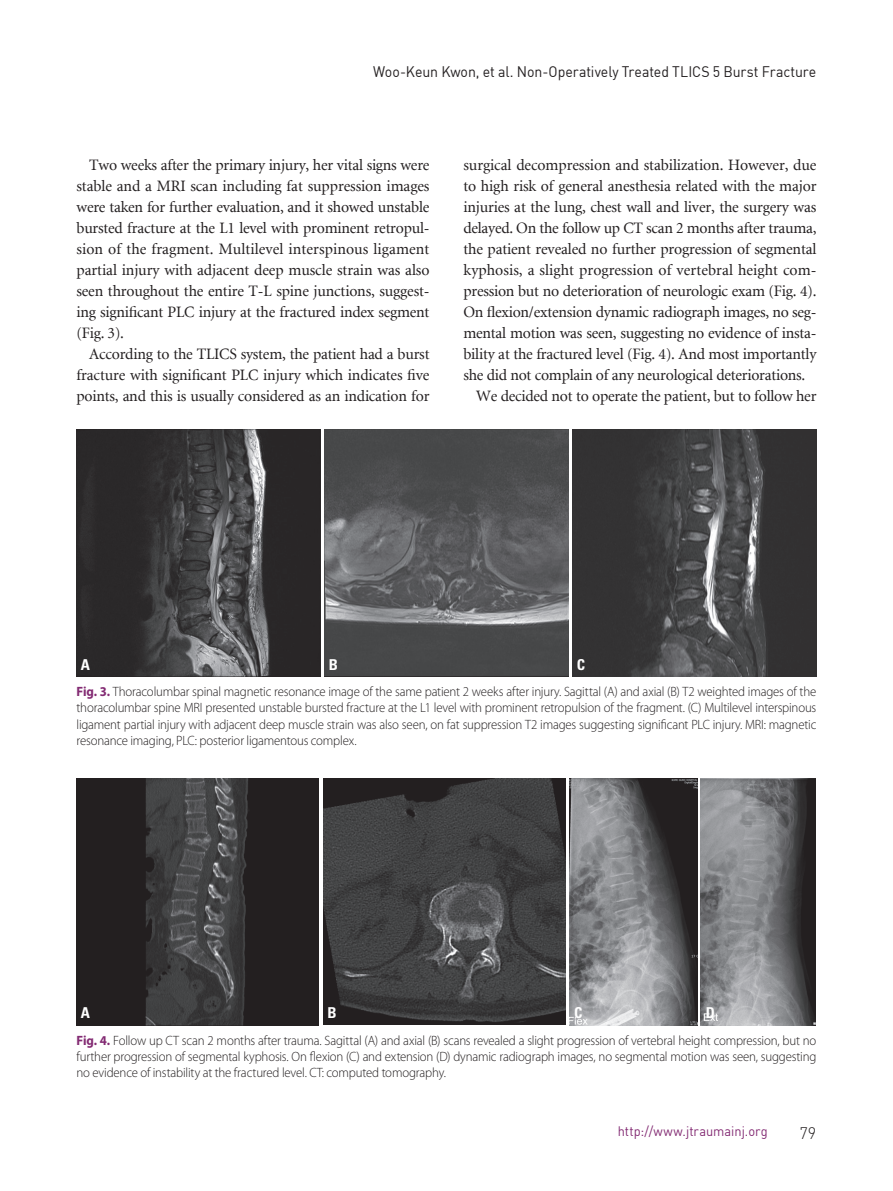
<style>
.page{position:relative;width:893px;height:1191px;background:#fff}
.page>*{position:absolute;margin:0;border:0;box-sizing:border-box;transform-origin:0 0}
.t1{font:300 16.5px "DIN Pro";color:#231f20}
.t2{font:15.75px "Minion LT";letter-spacing:-.01em;color:#231f20}
.t3{font:15px "DIN";letter-spacing:-.005em;color:#231f20;scale:.94 1}
.t4{font:700 condensed 15px "Univers LT Std";color:#fff}
.t5{font:300 13.5px/16.2px "Myriad Pro";letter-spacing:-.015em;color:#231f20;text-align:justify;scale:.95 1}
.t6{font:13.5px "DIN";color:#832b73;scale:.95 1}
.s1{font-weight:700;color:#832b73}
</style>
<div class="page">
<img style="left:77px;top:778px;width:242px;height:247px">
<img style="left:323px;top:778px;width:243px;height:246px">
<img style="left:570px;top:778px;width:127px;height:247px">
<img style="left:701px;top:778px;width:115px;height:247px">
<img style="left:77px;top:429px;width:243px;height:247px">
<img style="left:325px;top:430px;width:243px;height:246px">
<img style="left:573px;top:429px;width:243px;height:247px">
<p class="t3" style="left:373px;top:62px;width:473px">Woo-Keun Kwon, et al. Non-Operatively Treated TLICS 5 Burst Fracture</p>
<p class="t2" style="left:89px;top:157px;width:342px">Two weeks after the primary injury, her vital signs were</p>
<p class="t2" style="left:76px;top:178px;width:355px">stable and a MRI scan including fat suppression images</p>
<p class="t2" style="left:77px;top:199px;width:354px">were taken for further evaluation, and it showed unstable</p>
<p class="t2" style="left:77px;top:220px;width:355px">bursted fracture at the L1 level with prominent retropul-</p>
<p class="t2" style="left:76px;top:241px;width:354px">sion of the fragment. Multilevel interspinous ligament</p>
<p class="t2" style="left:77px;top:262px;width:354px">partial injury with adjacent deep muscle strain was also</p>
<p class="t2" style="left:76px;top:283px;width:355px">seen throughout the entire T-L spine junctions, suggest-</p>
<p class="t2" style="left:76px;top:304px;width:354px">ing significant PLC injury at the fractured index segment</p>
<p class="t2" style="left:76px;top:325px;width:49px">(Fig. 3).</p>
<p class="t2" style="left:89px;top:346px;width:342px">According to the TLICS system, the patient had a burst</p>
<p class="t2" style="left:76px;top:367px;width:355px">fracture with significant PLC injury which indicates five</p>
<p class="t2" style="left:77px;top:388px;width:354px">points, and this is usually considered as an indication for</p>
<p class="t2" style="left:463px;top:157px;width:354px">surgical decompression and stabilization. However, due</p>
<p class="t2" style="left:463px;top:178px;width:354px">to high risk of general anesthesia related with the major</p>
<p class="t2" style="left:463px;top:199px;width:354px">injuries at the lung, chest wall and liver, the surgery was</p>
<p class="t2" style="left:463px;top:220px;width:355px">delayed. On the follow up CT scan 2 months after trauma,</p>
<p class="t2" style="left:463px;top:241px;width:354px">the patient revealed no further progression of segmental</p>
<p class="t2" style="left:463px;top:262px;width:355px">kyphosis, a slight progression of vertebral height com-</p>
<p class="t2" style="left:463px;top:283px;width:355px">pression but no deterioration of neurologic exam (Fig. 4).</p>
<p class="t2" style="left:463px;top:304px;width:355px">On flexion/extension dynamic radiograph images, no seg-</p>
<p class="t2" style="left:463px;top:325px;width:355px">mental motion was seen, suggesting no evidence of insta-</p>
<p class="t2" style="left:463px;top:346px;width:354px">bility at the fractured level (Fig. 4). And most importantly</p>
<p class="t2" style="left:463px;top:367px;width:343px">she did not complain of any neurological deteriorations.</p>
<p class="t2" style="left:476px;top:388px;width:342px">We decided not to operate the patient, but to follow her</p>
<p class="t4" style="left:81px;top:655px;width:11px">A</p>
<p class="t4" style="left:329px;top:655px;width:11px">B</p>
<p class="t4" style="left:577px;top:655px;width:10px">C</p>
<p class="t5" style="left:77px;top:683px;width:780px"><span class="s1">Fig. 3.</span> Thoracolumbar spinal magnetic resonance image of the same patient 2 weeks after injury. Sagittal (A) and axial (B) T2 weighted images of the thoracolumbar spine MRI presented unstable bursted fracture at the L1 level with prominent retropulsion of the fragment. (C) Multilevel interspinous ligament partial injury with adjacent deep muscle strain was also seen, on fat suppression T2 images suggesting significant PLC injury. MRI: magnetic resonance imaging, PLC: posterior ligamentous complex.</p>
<p class="t4" style="left:81px;top:1003px;width:11px">A</p>
<p class="t4" style="left:327px;top:1003px;width:11px">B</p>
<p class="t4" style="left:574px;top:1003px;width:10px">C</p>
<p class="t4" style="left:706px;top:1003px;width:11px">D</p>
<p class="t5" style="left:77px;top:1032px;width:780px"><span class="s1">Fig. 4.</span> Follow up CT scan 2 months after trauma. Sagittal (A) and axial (B) scans revealed a slight progression of vertebral height compression, but no further progression of segmental kyphosis. On flexion (C) and extension (D) dynamic radiograph images, no segmental motion was seen, suggesting no evidence of instability at the fractured level. CT: computed tomography.</p>
<p class="t6" style="left:618px;top:1123px;width:159px">http://www.jtraumainj.org</p>
<p class="t1" style="left:799px;top:1121px;width:18px">79</p>
</div>
